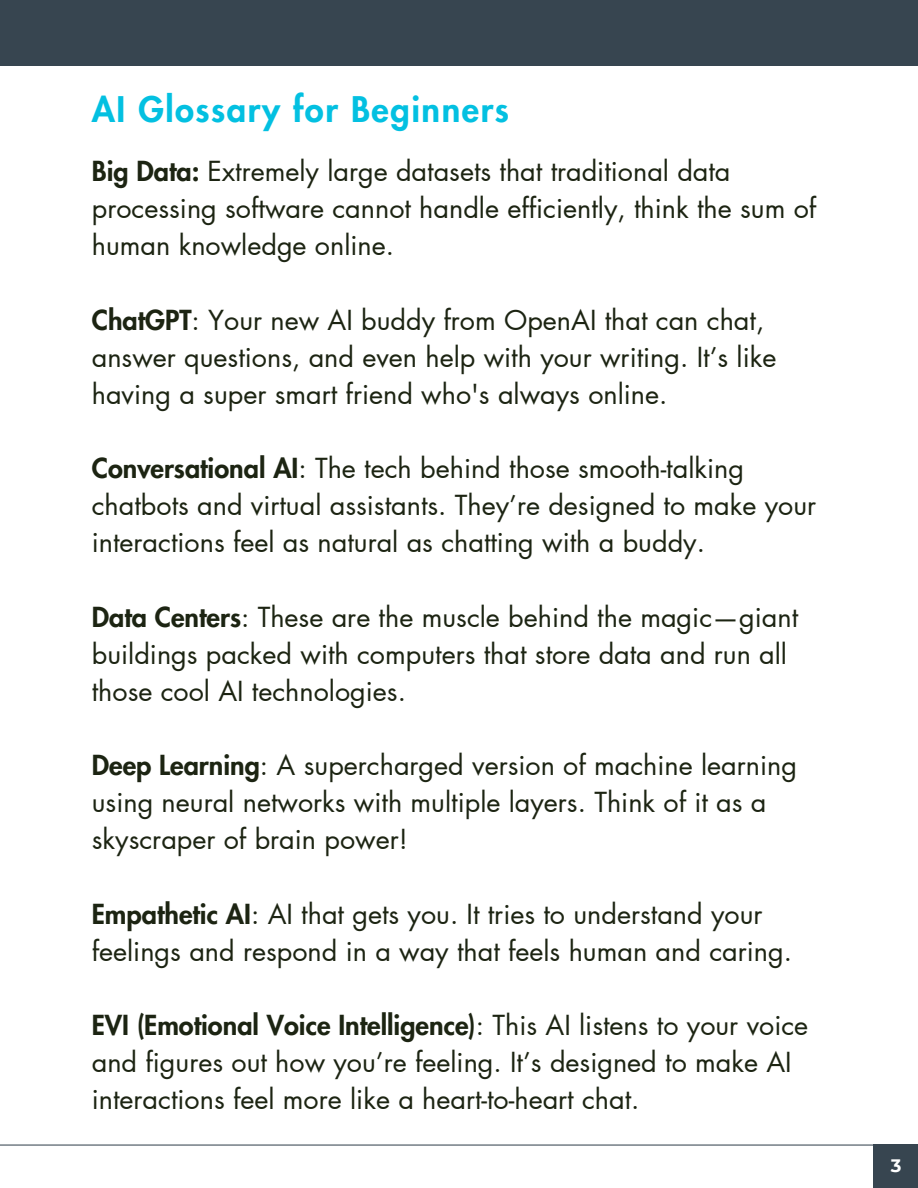
<style>
.page{position:relative;width:918px;height:1188px;background:#fff}
.page>*{position:absolute;margin:0;border:0;box-sizing:border-box;transform-origin:0 0}
.t1{font:800 34.5px "Futura LT Pro";letter-spacing:.045em;color:#03c0e1}
.t2{font:27px/37.2px "Futura LT Pro";color:#1c2412}
.t3{font:700 18px "Montserrat";color:#fff}
.s1{font-weight:800}
</style>
<div class="page">
<div style="left:0;top:0;width:918px;height:65px;background:#374550"></div>
<div style="left:873px;top:1144px;width:45px;height:44px;background:#374550"></div>
<hr style="left:0;top:1144px;width:918px;height:2px;background:#374550">
<p class="t1" style="left:92px;top:94px;width:419px">AI Glossary for Beginners</p>
<p class="t2" style="left:92px;top:154px;width:726px"><span class="s1">Big Data:</span> Extremely large datasets that traditional data processing software cannot handle efficiently, think the sum of human knowledge online.</p>
<p class="t2" style="left:92px;top:302px;width:686px"><span class="s1">ChatGPT</span>: Your new AI buddy from OpenAI that can chat, answer questions, and even help with your writing. It’s like having a super smart friend who's always online.</p>
<p class="t2" style="left:92px;top:451px;width:726px"><span class="s1">Conversational AI</span>: The tech behind those smooth-talking chatbots and virtual assistants. They’re designed to make your interactions feel as natural as chatting with a buddy.</p>
<p class="t2" style="left:92px;top:599px;width:708px"><span class="s1">Data Centers</span>: These are the muscle behind the magic—giant buildings packed with computers that store data and run all those cool AI technologies.</p>
<p class="t2" style="left:92px;top:748px;width:707px"><span class="s1">Deep Learning</span>: A supercharged version of machine learning using neural networks with multiple layers. Think of it as a skyscraper of brain power!</p>
<p class="t2" style="left:92px;top:896px;width:702px"><span class="s1">Empathetic AI</span>: AI that gets you. It tries to understand your feelings and respond in a way that feels human and caring.</p>
<p class="t2" style="left:92px;top:1008px;width:718px"><span class="s1">EVI (Emotional Voice Intelligence)</span>: This AI listens to your voice and figures out how you’re feeling. It’s designed to make AI interactions feel more like a heart-to-heart chat.</p>
<p class="t3" style="left:891px;top:1154px;width:12px">3</p>
</div>
